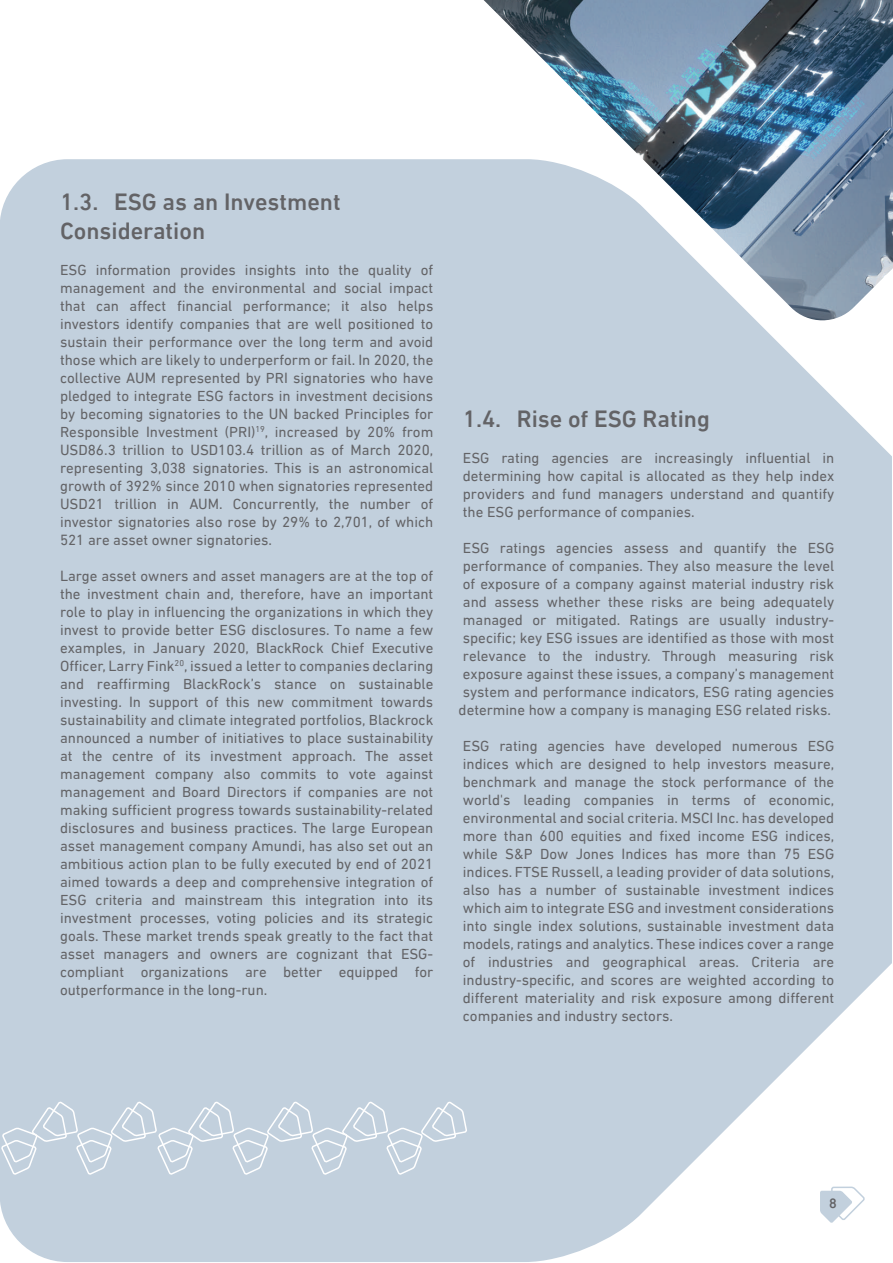
<style>
.page{position:relative;width:893px;height:1263px;background:#fff}
.page>*{position:absolute;margin:0;border:0;box-sizing:border-box;transform-origin:0 0}
.t1{font:500 24px/28.8px "DIN Next LTW23";color:#636366}
.t2{font:15px/18px "DIN Next LTW23";color:#636366;text-align:justify}
.t3{font:500 13.95px "DIN Next LTW23";color:#636366}
</style>
<div class="page">
<div style="left:0;top:159px;width:892px;height:1103px;background:#c2d0dd"></div>
<img style="left:484px;top:0;width:409px;height:325px">
<svg style="left:0;top:1100px;width:468px;height:76px;background:#c8d4e0"></svg>
<svg style="left:820px;top:1186px;width:46px;height:37px"></svg>
<h1 class="t1" style="left:60px;top:187px;width:282px">1.3. ESG as an Investment<br>Consideration</h1>
<p class="t2" style="left:60px;top:260px;width:375px">ESG information provides insights into the quality of management and the environmental and social impact that can affect financial performance; it also helps investors identify companies that are well positioned to sustain their performance over the long term and avoid those which are likely to underperform or fail. In 2020, the collective AUM represented by PRI signatories who have pledged to integrate ESG factors in investment decisions by becoming signatories to the UN backed Principles for Responsible Investment (PRI)<sup>19</sup>, increased by 20% from USD86.3 trillion to USD103.4 trillion as of March 2020, representing 3,038 signatories. This is an astronomical growth of 392% since 2010 when signatories represented USD21 trillion in AUM. Concurrently, the number of investor signatories also rose by 29% to 2,701, of which 521 are asset owner signatories.</p>
<p class="t2" style="left:60px;top:566px;width:375px">Large asset owners and asset managers are at the top of the investment chain and, therefore, have an important role to play in influencing the organizations in which they invest to provide better ESG disclosures. To name a few examples, in January 2020, BlackRock Chief Executive Officer, Larry Fink<sup>20</sup>, issued a letter to companies declaring and reaffirming BlackRock’s stance on sustainable investing. In support of this new commitment towards sustainability and climate integrated portfolios, Blackrock announced a number of initiatives to place sustainability at the centre of its investment approach. The asset management company also commits to vote against management and Board Directors if companies are not making sufficient progress towards sustainability-related disclosures and business practices. The large European asset management company Amundi, has also set out an ambitious action plan to be fully executed by end of 2021 aimed towards a deep and comprehensive integration of ESG criteria and mainstream this integration into its investment processes, voting policies and its strategic goals. These market trends speak greatly to the fact that asset managers and owners are cognizant that ESG&shy;compliant organizations are better equipped for outperformance in the long-run.</p>
<h1 class="t1" style="left:463px;top:404px;width:249px">1.4. Rise of ESG Rating</h1>
<p class="t2" style="left:463px;top:448px;width:373px">ESG rating agencies are increasingly influential in determining how capital is allocated as they help index providers and fund managers understand and quantify the ESG performance of companies.</p>
<p class="t2" style="left:459px;top:538px;width:377px">ESG ratings agencies assess and quantify the ESG performance of companies. They also measure the level of exposure of a company against material industry risk and assess whether these risks are being adequately managed or mitigated. Ratings are usually industry&shy;specific; key ESG issues are identified as those with most relevance to the industry. Through measuring risk exposure against these issues, a company’s management system and performance indicators, ESG rating agencies determine how a company is managing ESG related risks.</p>
<p class="t2" style="left:463px;top:736px;width:373px">ESG rating agencies have developed numerous ESG indices which are designed to help investors measure, benchmark and manage the stock performance of the world's leading companies in terms of economic, environmental and social criteria. MSCI Inc. has developed more than 600 equities and fixed income ESG indices, while S&amp;P Dow Jones Indices has more than 75 ESG indices. FTSE Russell, a leading provider of data solutions, also has a number of sustainable investment indices which aim to integrate ESG and investment considerations into single index solutions, sustainable investment data models, ratings and analytics. These indices cover a range of industries and geographical areas. Criteria are industry-specific, and scores are weighted according to different materiality and risk exposure among different companies and industry sectors.</p>
<p class="t3" style="left:829px;top:1195px;width:9px">8</p>
</div>
